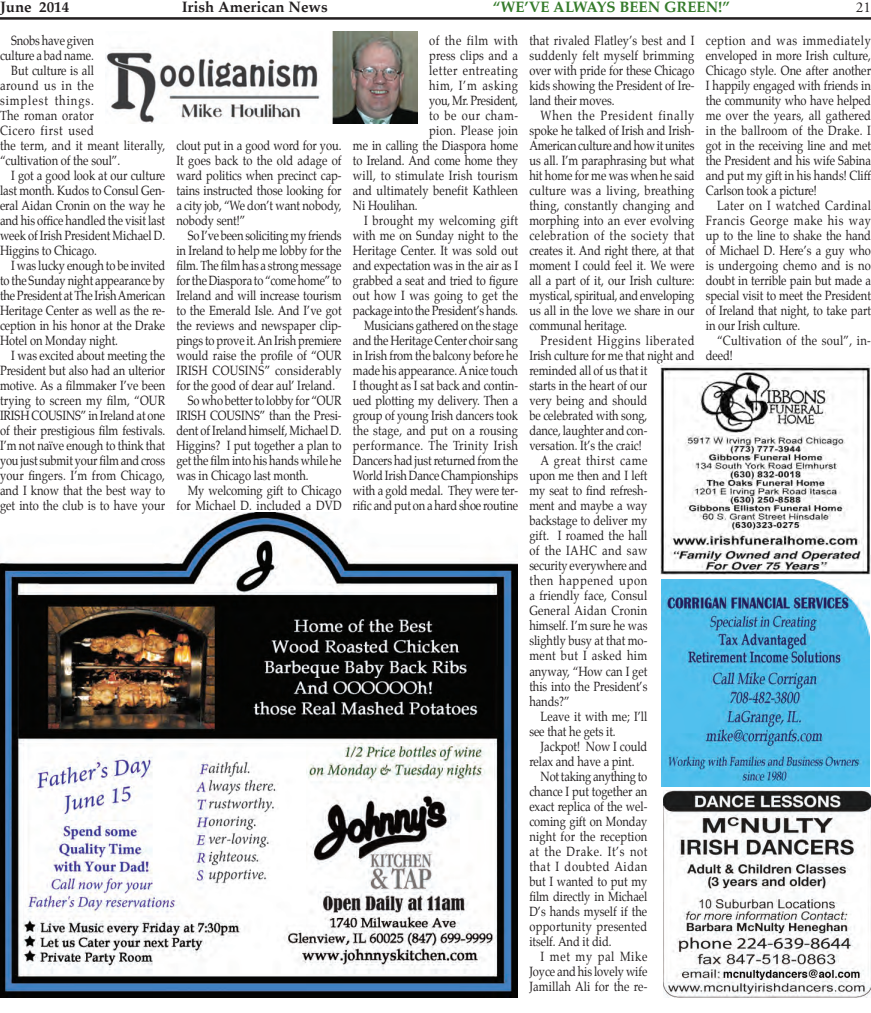
<style>
.page{position:relative;width:871px;height:1013px;background:#fff}
.page>*{position:absolute;margin:0;border:0;box-sizing:border-box;transform-origin:0 0}
.t1{font:700 15px "Palatino";color:#231f20}
.t2{font:700 15px "Palatino";color:#357b2b}
.t3{font:15px "Adobe Garamond Pro";color:#231f20}
.Body_text{font:13.12px/15px "Palatino";letter-spacing:-.005em;color:#231f20;text-align:justify;scale:.85 1}
.Body_text-2{font:13.12px/15px "Palatino";letter-spacing:.02em;color:#231f20;scale:.85 1}
.Body_text-3{font:13.12px/15px "Palatino";letter-spacing:.025em;color:#231f20;scale:.85 1}
.Body_text-4{font:13.12px "Palatino";letter-spacing:.05em;color:#231f20;scale:.85 1}
.Body_text-5{font:13.12px "Palatino";letter-spacing:.015em;color:#231f20;scale:.85 1}
.Body_text-6{font:13.12px "Palatino";letter-spacing:.035em;color:#231f20;scale:.85 1}
.Body_text-7{font:13.12px "Palatino";letter-spacing:.06em;color:#231f20;scale:.85 1}
.Body_text-8{font:13.12px "Palatino";letter-spacing:.045em;color:#231f20;scale:.85 1}
</style>
<div class="page">
<img style="left:105px;top:31px;width:312px;height:93px">
<img style="left:0;top:512px;width:517px;height:485px">
<img style="left:661px;top:579px;width:208px;height:207px">
<img style="left:663px;top:790px;width:207px;height:207px">
<img style="left:660px;top:363px;width:210px;height:211px">
<hr style="left:0;top:17px;width:870px;height:3px;background:#231f20">
<p class="t1" style="left:0;top:-6px;width:71px">June 2014</p>
<p class="t1" style="left:182px;top:-6px;width:147px">Irish American News</p>
<p class="t2" style="left:492px;top:-6px;width:238px">“WE’VE ALWAYS BEEN GREEN!”</p>
<p class="t3" style="left:855px;top:-1px;width:17px">21</p>
<p class="Body_text" style="left:0;top:33px;width:112px;text-align:right">Snobs have given culture a bad name.</p>
<p class="Body_text-2" style="left:0;top:63px;width:196px;text-indent:11px">But culture is all<br>around us in the<br>simplest things.<br>The roman orator<br>Cicero first used<br>the term, and it meant literally, “cultivation of the soul”.</p>
<p class="Body_text" style="left:0;top:168px;width:196px;text-indent:11px">I got a good look at our culture last month. Kudos to Consul Gen&shy;eral Aidan Cronin on the way he and his office handled the visit last week of Irish President Michael D.<br>Higgins to Chicago.</p>
<p class="Body_text" style="left:0;top:258px;width:196px;text-indent:11px">I was lucky enough to be invited to the Sunday night appearance by the President at The Irish American Heritage Center as well as the re&shy;ception in his honor at the Drake Hotel on Monday night.</p>
<p class="Body_text" style="left:0;top:348px;width:196px;text-indent:11px">I was excited about meeting the President but also had an ulterior motive. As a filmmaker I’ve been trying to screen my film, “OUR IRISH COUSINS” in Ireland at one of their prestigious film festivals.<br>I’m not naïve enough to think that you just submit your film and cross your fingers. I’m from Chicago, and I know that the best way to get into the club is to have your</p>
<p class="Body_text" style="left:176px;top:138px;width:196px">clout put in a good word for you.<br>It goes back to the old adage of ward politics when precinct cap&shy;tains instructed those looking for a city job, “We don’t want nobody, nobody sent!”</p>
<p class="Body_text" style="left:176px;top:228px;width:196px;text-indent:11px">So I’ve been soliciting my friends in Ireland to help me lobby for the film. The film has a strong message for the Diaspora to “come home” to Ireland and will increase tourism to the Emerald Isle. And I’ve got the reviews and newspaper clip&shy;pings to prove it. An Irish premiere would raise the profile of “OUR IRISH COUSINS” considerably for the good of dear aul’ Ireland.</p>
<p class="Body_text" style="left:176px;top:393px;width:196px;text-indent:11px">So who better to lobby for “OUR IRISH COUSINS” than the Presi&shy;dent of Ireland himself, Michael D.<br>Higgins? I put together a plan to get the film into his hands while he was in Chicago last month.</p>
<p class="Body_text" style="left:176px;top:483px;width:196px;text-align:right">My welcoming gift to Chicago for Michael D. included a DVD</p>
<p class="Body_text-4" style="left:429px;top:30px;width:106px">of the film with</p>
<p class="Body_text-2" style="left:429px;top:48px;width:106px">press clips and a</p>
<p class="Body_text-4" style="left:429px;top:60px;width:106px">letter entreating</p>
<p class="Body_text-7" style="left:429px;top:75px;width:106px">him, I’m asking</p>
<p class="Body_text" style="left:429px;top:93px;width:106px">you, Mr. President,</p>
<p class="Body_text-8" style="left:429px;top:105px;width:106px">to be our cham-</p>
<p class="Body_text-6" style="left:429px;top:120px;width:106px">pion. Please join</p>
<p class="Body_text" style="left:353px;top:138px;width:196px">me in calling the Diaspora home</p>
<p class="Body_text" style="left:353px;top:153px;width:196px">to Ireland. And come home they</p>
<p class="Body_text-3" style="left:353px;top:168px;width:196px">will, to stimulate Irish tourism</p>
<p class="Body_text-5" style="left:353px;top:180px;width:196px">and ultimately benefit Kathleen</p>
<p class="Body_text" style="left:353px;top:198px;width:78px">Ni Houlihan.</p>
<p class="Body_text" style="left:353px;top:213px;width:196px;text-indent:11px">I brought my welcoming gift with me on Sunday night to the Heritage Center. It was sold out and expectation was in the air as I grabbed a seat and tried to figure out how I was going to get the package into the President’s hands.</p>
<p class="Body_text" style="left:353px;top:318px;width:196px;text-indent:11px">Musicians gathered on the stage and the Heritage Center choir sang in Irish from the balcony before he made his appearance. A nice touch I thought as I sat back and contin&shy;ued plotting my delivery. Then a group of young Irish dancers took the stage, and put on a rousing performance. The Trinity Irish Dancers had just returned from the World Irish Dance Championships with a gold medal. They were ter&shy;rific and put on a hard shoe routine</p>
<p class="Body_text" style="left:529px;top:33px;width:196px">that rivaled Flatley’s best and I suddenly felt myself brimming over with pride for these Chicago kids showing the President of Ire&shy;land their moves.</p>
<p class="Body_text" style="left:529px;top:108px;width:196px;text-indent:11px">When the President finally spoke he talked of Irish and Irish-American culture and how it unites us all. I’m paraphrasing but what hit home for me was when he said culture was a living, breathing thing, constantly changing and morphing into an ever evolving celebration of the society that creates it. And right there, at that moment I could feel it. We were all a part of it, our Irish culture: mystical, spiritual, and enveloping us all in the love we share in our communal heritage.</p>
<p class="Body_text" style="left:529px;top:333px;width:196px;text-align:left;text-indent:11px">President Higgins liberated<br>Irish culture for me that night and reminded all of us that it<br>starts in the heart of our<br>very being and should<br>be celebrated with song,<br>dance, laughter and con&shy;versation. It’s the craic!</p>
<p class="Body_text" style="left:529px;top:453px;width:140px;text-indent:11px">A great thirst came upon me then and I left my seat to find refresh&shy;ment and maybe a way backstage to deliver my gift. I roamed the hall of the IAHC and saw security everywhere and then happened upon a friendly face, Consul General Aidan Cronin himself. I’m sure he was slightly busy at that mo&shy;ment but I asked him anyway, “How can I get this into the President’s hands?”</p>
<p class="Body_text" style="left:529px;top:708px;width:140px;text-indent:11px">Leave it with me; I’ll see that he gets it.</p>
<p class="Body_text" style="left:529px;top:738px;width:140px;text-indent:11px">Jackpot! Now I could relax and have a pint.</p>
<p class="Body_text" style="left:529px;top:768px;width:140px;text-indent:11px">Not taking anything to chance I put together an exact replica of the wel&shy;coming gift on Monday night for the reception at the Drake. It’s not that I doubted Aidan but I wanted to put my film directly in Michael D’s hands myself if the opportunity presented itself. And it did.</p>
<p class="Body_text" style="left:529px;top:948px;width:140px;text-indent:11px">I met my pal Mike Joyce and his lovely wife Jamillah Ali for the re-</p>
<p class="Body_text" style="left:705px;top:33px;width:196px">ception and was immediately enveloped in more Irish culture, Chicago style. One after another I happily engaged with friends in the community who have helped me over the years, all gathered in the ballroom of the Drake. I got in the receiving line and met the President and his wife Sabina and put my gift in his hands! Cliff Carlson took a picture!</p>
<p class="Body_text" style="left:705px;top:198px;width:196px;text-indent:11px">Later on I watched Cardinal Francis George make his way up to the line to shake the hand of Michael D. Here’s a guy who is undergoing chemo and is no doubt in terrible pain but made a special visit to meet the President of Ireland that night, to take part in our Irish culture.</p>
<p class="Body_text-3" style="left:705px;top:333px;width:196px;text-indent:11px">“Cultivation of the soul”, in&shy;deed!</p>
</div>
